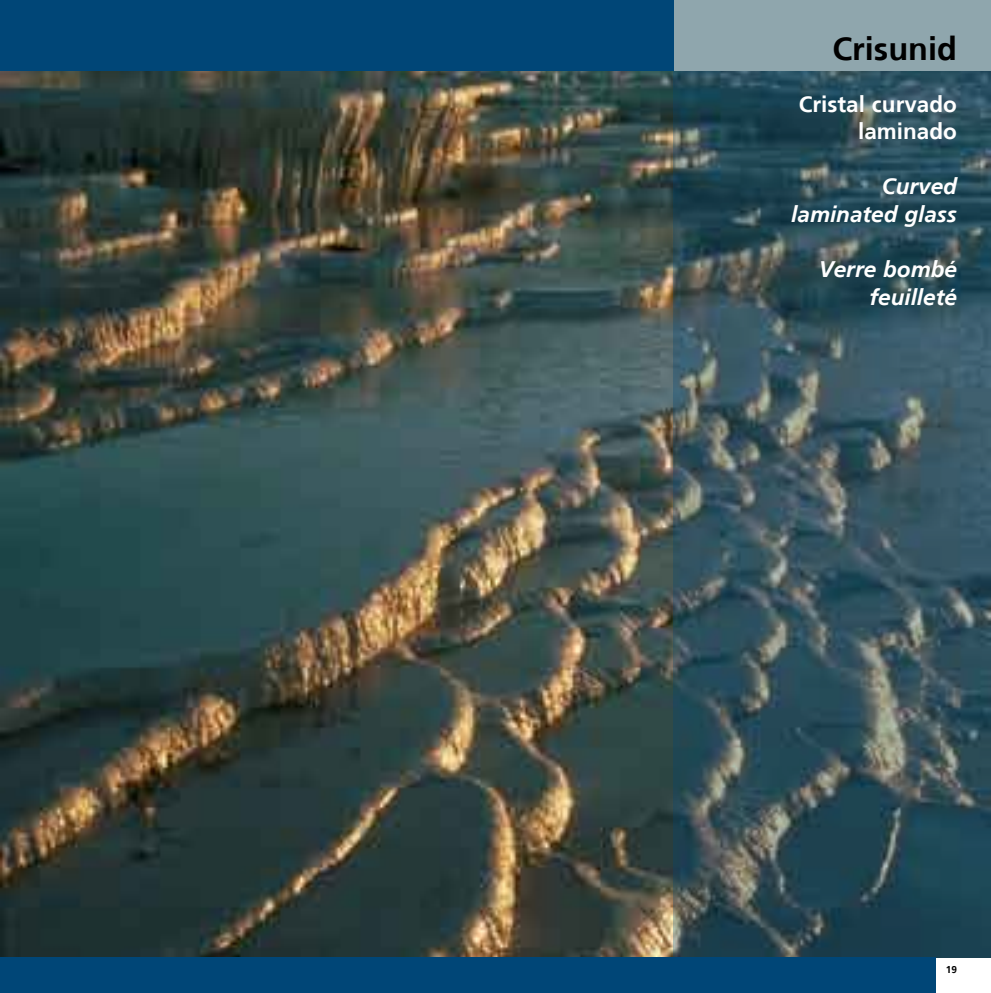
<style>
.page{position:relative;width:991px;height:993px;background:#fff}
.page>*{position:absolute;margin:0;border:0;box-sizing:border-box;transform-origin:0 0}
.t1{font:700 32.5px "Frutiger";color:#000}
.t2{font:italic 700 22.5px/27.5px "Frutiger";color:#fff;text-align:right}
.t3{font:700 22.5px/27.5px "Frutiger";color:#fff;text-align:right}
.t4{font:700 10px "Frutiger";color:#000}
</style>
<div class="page">
<img style="left:0;top:71px;width:673px;height:886px">
<div style="left:673px;top:0;width:318px;height:71px;background:#8fa6ad"></div>
<div style="left:0;top:0;width:673px;height:71px;background:#004677"></div>
<div style="left:0;top:957px;width:935px;height:35px;background:#004677"></div>
<svg style="left:673px;top:71px;width:318px;height:886px;background:#37535c"></svg>
<h1 class="t1" style="left:832px;top:30px;width:126px">Crisunid</h1>
<p class="t3" style="left:799px;top:90px;width:160px">Cristal curvado laminado</p>
<p class="t2" style="left:791px;top:173px;width:167px">Curved laminated glass</p>
<p class="t2" style="left:819px;top:255px;width:140px">Verre bombé feuilleté</p>
<p class="t4" style="left:946px;top:963px;width:13px">19</p>
</div>
